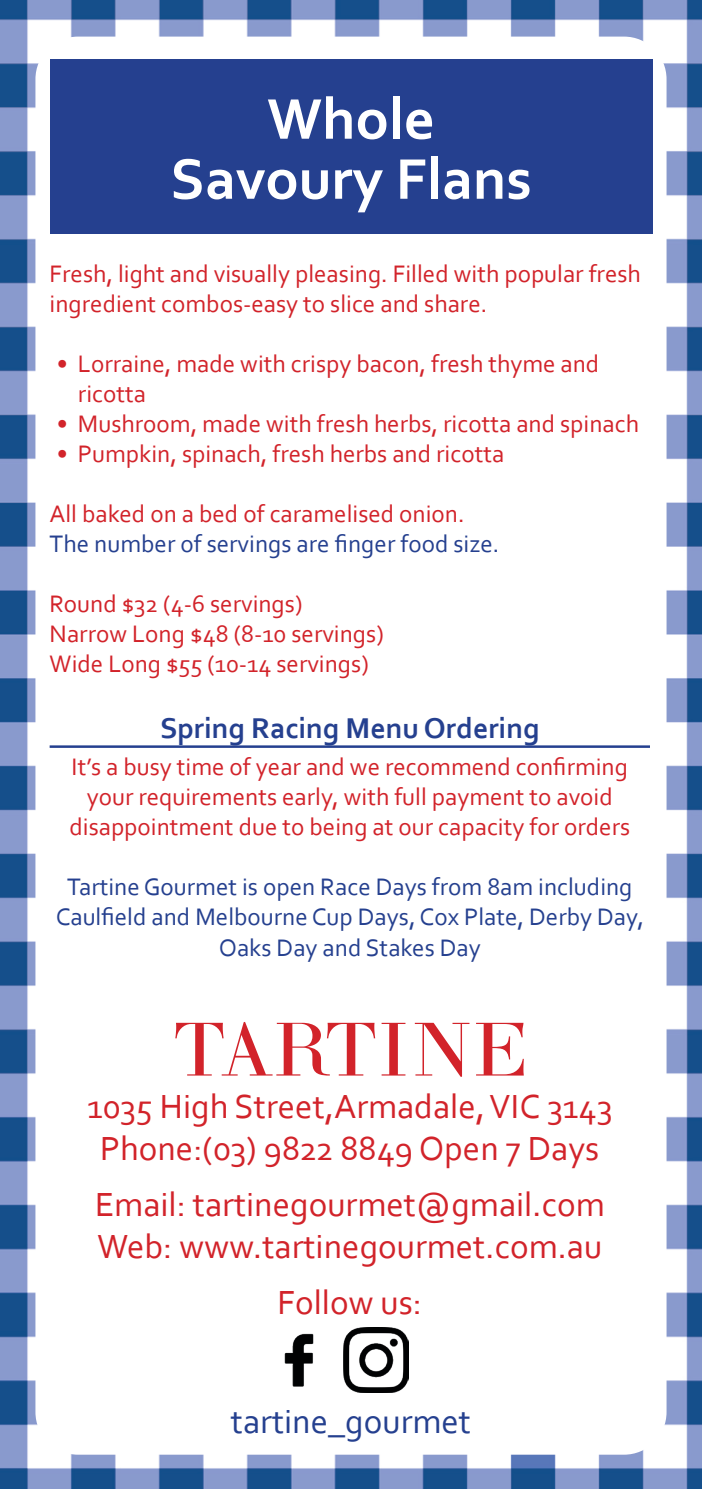
<style>
.page{position:relative;width:702px;height:1489px;background:#fff}
.page>*{position:absolute;margin:0;border:0;box-sizing:border-box;transform-origin:0 0}
.Menu_text_-_red{font:75px "LTC Bodoni 175 Pro";color:#d2232a}
.Heading_1{font:700 60px/60px "Corbel";color:#fff;text-align:center}
.Menu_text_-_red-2{font:35px "Corbel";color:#d2232a}
.Menu_text_-_red-3{font:35px "Corbel";color:#25408f}
.Sub_head{font:700 30px "Corbel";color:#25408f}
.Menu_text_-_red-4{font:25px/30px "Corbel";color:#d2232a}
.Menu_text_-_red-5{font:25px/30px "Corbel";color:#25408f;text-align:center}
</style>
<div class="page">
<img style="left:0;top:0;width:702px;height:1488px">
<div style="left:35px;top:37px;width:631px;height:1417px;background:#fff;border-radius:43px"></div>
<hr style="left:50px;top:745px;width:600px;height:2px;background:#25408f">
<div style="left:50px;top:59px;width:602px;height:174px;background:#25408f"></div>
<img style="left:284px;top:1333px;width:30px;height:54px">
<img style="left:343px;top:1327px;width:66px;height:65px">
<p class="Heading_1" style="left:170px;top:87px;width:363px">Whole<br>Savoury Flans</p>
<p class="Menu_text_-_red-4" style="left:50px;top:258px;width:592px">Fresh, light and visually pleasing. Filled with popular fresh ingredient combos-easy to slice and share.</p>
<p class="Menu_text_-_red-4" style="left:78px;top:348px;width:523px;text-indent:-21px">• Lorraine, made with crispy bacon, fresh thyme and ricotta</p>
<p class="Menu_text_-_red-4" style="left:57px;top:408px;width:584px">• Mushroom, made with fresh herbs, ricotta and spinach</p>
<p class="Menu_text_-_red-4" style="left:57px;top:438px;width:449px">• Pumpkin, spinach, fresh herbs and ricotta</p>
<p class="Menu_text_-_red-4" style="left:50px;top:498px;width:416px">All baked on a bed of caramelised onion.</p>
<p class="Menu_text_-_red-5" style="left:50px;top:528px;width:451px">The number of servings are finger food size.</p>
<p class="Menu_text_-_red-4" style="left:50px;top:588px;width:254px">Round $32 (4-6 servings)</p>
<p class="Menu_text_-_red-4" style="left:50px;top:618px;width:336px">Narrow Long $48 (8-10 servings)</p>
<p class="Menu_text_-_red-4" style="left:50px;top:648px;width:321px">Wide Long $55 (10-14 servings)</p>
<p class="Sub_head" style="left:160px;top:709px;width:381px">Spring Racing Menu Ordering</p>
<p class="Menu_text_-_red-4" style="left:69px;top:751px;width:562px;text-align:center">It’s a busy time of year and we recommend confirming your requirements early, with full payment to avoid disappointment due to being at our capacity for orders</p>
<p class="Menu_text_-_red-5" style="left:56px;top:871px;width:589px">Tartine Gourmet is open Race Days from 8am including<br>Caulfield and Melbourne Cup Days, Cox Plate, Derby Day,<br>Oaks Day and Stakes Day</p>
<p class="Menu_text_-_red" style="left:172px;top:1001px;width:356px">TARTINE</p>
<p class="Menu_text_-_red-2" style="left:87px;top:1084px;width:527px">1035 High Street,Armadale, VIC 3143</p>
<p class="Menu_text_-_red-2" style="left:100px;top:1126px;width:500px">Phone:(03) 9822 8849 Open 7 Days</p>
<p class="Menu_text_-_red-2" style="left:95px;top:1182px;width:511px">Email: tartinegourmet@gmail.com</p>
<p class="Menu_text_-_red-2" style="left:97px;top:1224px;width:506px">Web: www.tartinegourmet.com.au</p>
<p class="Menu_text_-_red-2" style="left:277px;top:1280px;width:146px">Follow us:</p>
<p class="Menu_text_-_red-3" style="left:231px;top:1399px;width:241px">tartine_gourmet</p>
</div>
